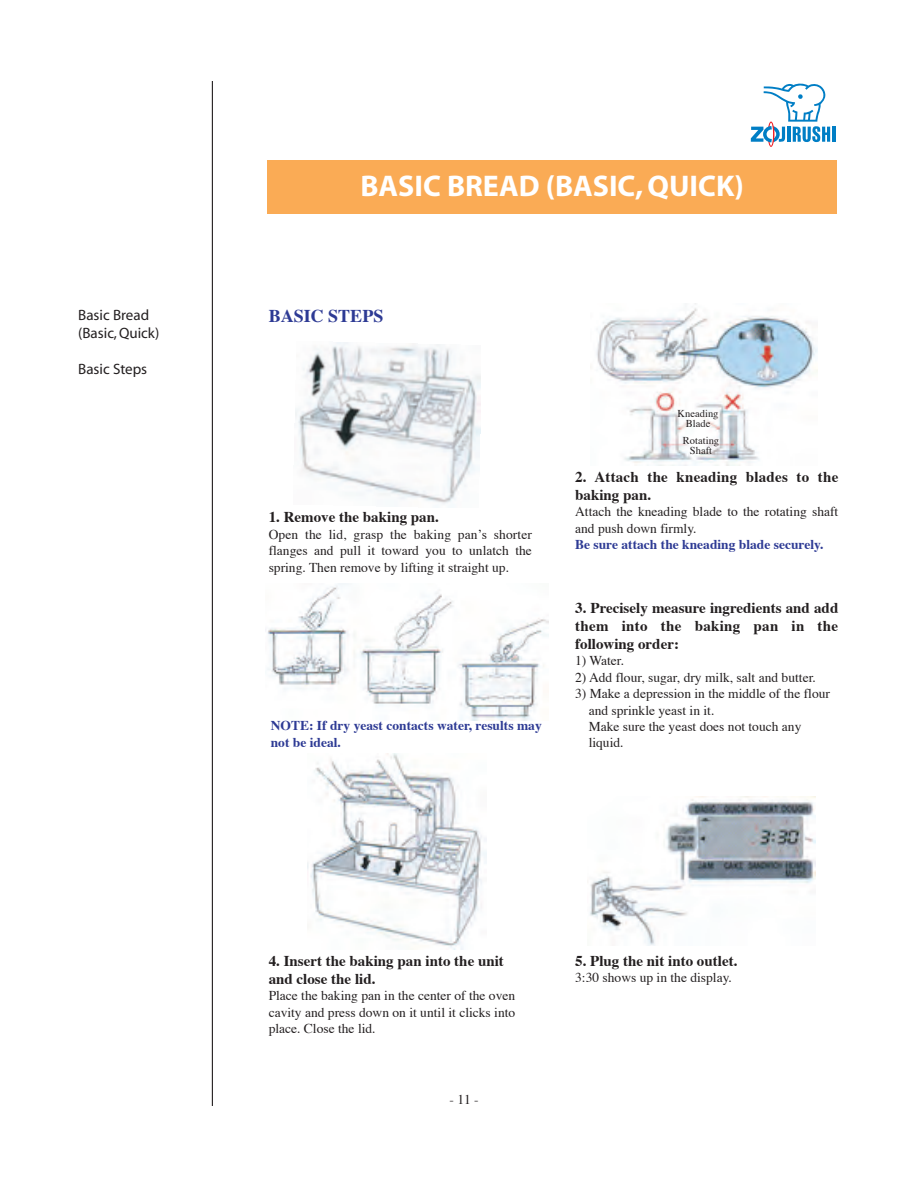
<style>
.page{position:relative;width:919px;height:1188px;background:#fff}
.page>*{position:absolute;margin:0;border:0;box-sizing:border-box;transform-origin:0 0}
.t1{font:700 30px "Myriad";color:#fff}
.t2{font:700 18px "Times";color:#2d3a94}
.t3{font:700 15px/18px "Times";color:#231f20}
.t4{font:15px/18px "Myriad";color:#231f20}
.t5{font:13.5px/16.5px "Times";color:#231f20;text-align:justify}
.t6{font:700 13.5px/16.5px "Times";color:#2d3a94}
.t7{font:10.5px/10.5px "Times";color:#231f20;text-align:center}
</style>
<div class="page">
<hr style="left:212px;top:81px;width:1px;height:1025px;background:#231f20">
<svg style="left:832px;top:127px;width:3px;height:15px"></svg>
<svg style="left:750px;top:83px;width:79px;height:59px"></svg>
<div style="left:267px;top:160px;width:569px;height:54px;background:#faab55"></div>
<img style="left:295px;top:342px;width:186px;height:162px">
<img style="left:265px;top:583px;width:283px;height:137px">
<img style="left:307px;top:753px;width:179px;height:196px">
<img style="left:590px;top:796px;width:224px;height:150px">
<img style="left:590px;top:303px;width:227px;height:163px">
<p class="t4" style="left:78px;top:306px;width:82px">Basic Bread (Basic, Quick)</p>
<p class="t4" style="left:78px;top:360px;width:70px">Basic Steps</p>
<h1 class="t1" style="left:360px;top:170px;width:384px">BASIC BREAD (BASIC, QUICK)</h1>
<h2 class="t2" style="left:268px;top:304px;width:116px">BASIC STEPS</h2>
<p class="t3" style="left:268px;top:509px;width:172px">1. Remove the baking pan.</p>
<p class="t5" style="left:268px;top:527px;width:264px">Open the lid, grasp the baking pan’s shorter flanges and pull it toward you to unlatch the spring. Then remove by lifting it straight up.</p>
<p class="t6" style="left:271px;top:718px;width:272px">NOTE: If dry yeast contacts water, results may not be ideal.</p>
<p class="t7" style="left:677px;top:408px;width:42px">Kneading<br>Blade</p>
<p class="t7" style="left:682px;top:435px;width:38px">Rotating<br>Shaft</p>
<p class="t3" style="left:575px;top:468px;width:264px">2. Attach the kneading blades to the baking pan.</p>
<p class="t5" style="left:575px;top:504px;width:264px">Attach the kneading blade to the rotating shaft and push down firmly.</p>
<p class="t6" style="left:575px;top:537px;width:250px">Be sure attach the kneading blade securely.</p>
<p class="t3" style="left:575px;top:599px;width:264px;text-align:justify">3. Precisely measure ingredients and add them into the baking pan in the following order:</p>
<p class="t5" style="left:575px;top:653px;width:50px">1) Water.</p>
<p class="t5" style="left:575px;top:670px;width:242px">2) Add flour, sugar, dry milk, salt and butter.</p>
<p class="t5" style="left:588px;top:686px;width:243px;text-align:left;text-indent:-14px">3) Make a depression in the middle of the flour and sprinkle yeast in it.<br>Make sure the yeast does not touch any liquid.</p>
<p class="t3" style="left:268px;top:952px;width:237px">4. Insert the baking pan into the unit and close the lid.</p>
<p class="t5" style="left:268px;top:988px;width:248px">Place the baking pan in the center of the oven cavity and press down on it until it clicks into place. Close the lid.</p>
<p class="t5" style="left:449px;top:1092px;width:31px">- 11 -</p>
<p class="t3" style="left:575px;top:952px;width:164px">5. Plug the nit into outlet.</p>
<p class="t5" style="left:575px;top:970px;width:158px">3:30 shows up in the display.</p>
</div>
